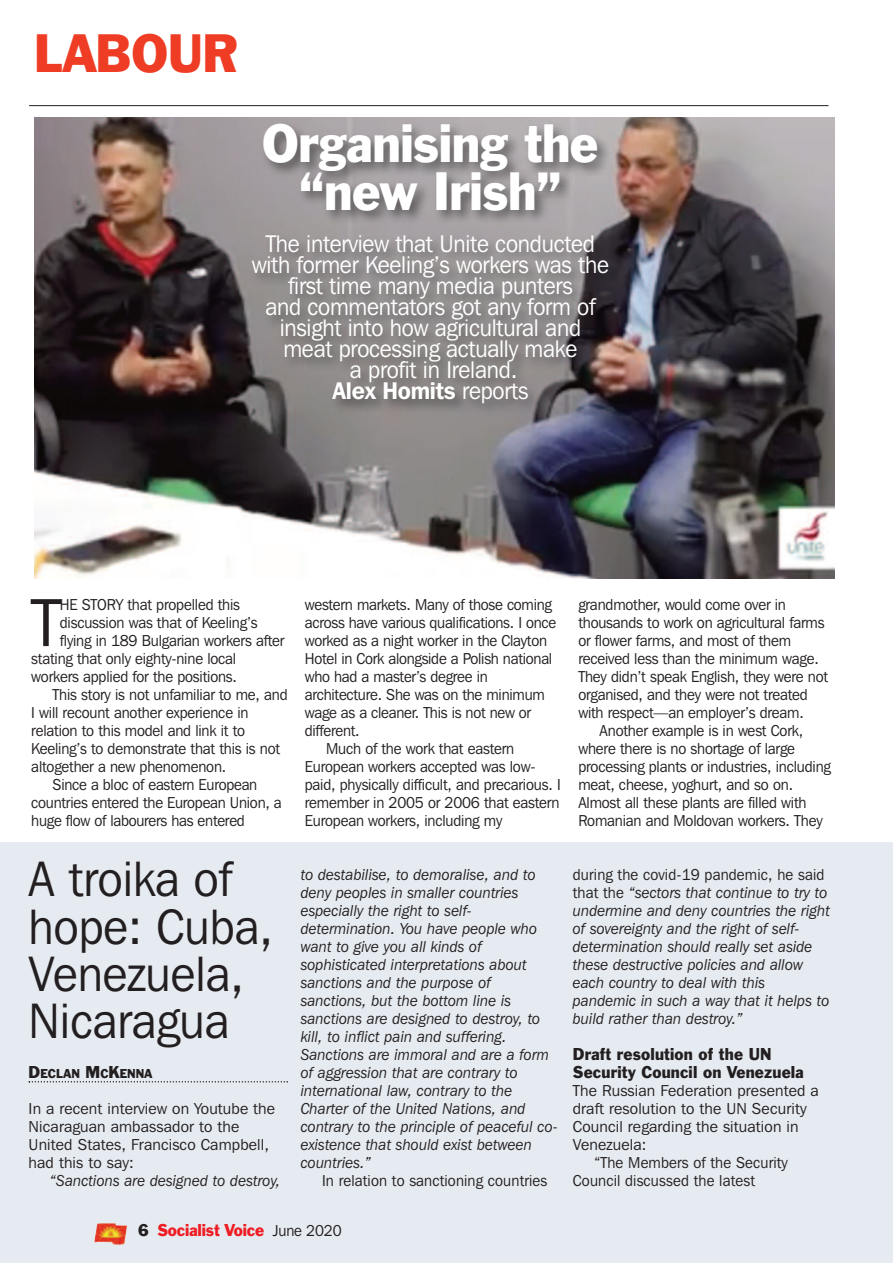
<style>
.page{position:relative;width:893px;height:1263px;background:#fff}
.page>*{position:absolute;margin:0;border:0;box-sizing:border-box;transform-origin:0 0}
.t1{font:67.65px "Franklin Gothic IT Cby BT";color:#231f20;scale:.95 1}
.t2{font:49.5px/47.2px "Franklin Gothic IT Cby BT";color:#231f20;scale:.95 1}
.t3{font:49.5px/47.2px "Franklin Gothic BT";letter-spacing:-.01em;color:#fff;text-align:center;scale:.95 1}
.t4{font:49.5px "Franklin Gothic BT";letter-spacing:-.01em;color:#ef3d25;scale:.95 1}
.t5{font:24px/21px "Franklin Gothic IT Cby BT";letter-spacing:-.01em;color:#fff;text-align:center;scale:.95 1}
.t6{font:15.75px "Franklin Gothic IT Cby BT";letter-spacing:-.01em;color:#231f20;scale:.95 1}
.t7{font:italic 15.75px/18px "Franklin Gothic IT Cby BT";letter-spacing:.01em;color:#231f20;scale:.95 1}
.t8{font:15.75px/18px "Franklin Gothic IT Cby BT";letter-spacing:.01em;color:#231f20}
.t9{font:15.75px "Franklin Gothic IT Cby BT";letter-spacing:.01em;color:#231f20;scale:.95 1}
.t10{font:15.75px/18px "Franklin Gothic BT";letter-spacing:.01em;color:#231f20;scale:.95 1}
.t11{font:15.75px "Franklin Gothic BT";letter-spacing:-.01em;color:#ee1d23;scale:.95 1}
.t12{font:11.85px "Franklin Gothic BT";letter-spacing:.015em;color:#231f20;scale:.95 1}
.s1{font-weight:600}
.s2{font-size:15.75px}
.s3{font-style:normal}
.s4{color:#231f20}
.s5{font-family:"Franklin Gothic IT Cby BT";color:#231f20}
</style>
<div class="page">
<div style="left:0;top:842px;width:893px;height:421px;background:#e6ebf1"></div>
<hr style="left:29px;top:105px;width:799px;height:1px;background:#231f20">
<img style="left:94px;top:1223px;width:33px;height:21px">
<img style="left:34px;top:553px;width:801px;height:26px">
<img style="left:34px;top:117px;width:801px;height:436px">
<svg style="left:29px;top:1081px;width:259px;height:1px"></svg>
<h2 class="t4" style="left:34px;top:34px;width:217px">LABOUR</h2>
<h2 class="t3" style="left:262px;top:124px;width:355px">Organising the “new Irish”</h2>
<p class="t5" style="left:252px;top:235px;width:378px">The interview that Unite conducted with former Keeling’s workers was the first time many media punters<br>and commentators got any form of insight into how agricultural and<br>meat processing actually make<br>a profit in Ireland.<br><span class="s1">Alex Homits</span> reports</p>
<h1 class="t1" style="left:31px;top:599px;width:32px">T</h1>
<p class="t6" style="left:60px;top:599px;width:191px">HE STORY that propelled this</p>
<p class="t6" style="left:60px;top:617px;width:210px">discussion was that of Keeling’s</p>
<p class="t6" style="left:60px;top:635px;width:238px">flying in 189 Bulgarian workers after</p>
<p class="t6" style="left:31px;top:653px;width:217px">stating that only eighty-nine local</p>
<p class="t6" style="left:31px;top:671px;width:218px">workers applied for the positions.</p>
<p class="t6" style="left:53px;top:689px;width:249px">This story is not unfamiliar to me, and</p>
<p class="t6" style="left:31px;top:707px;width:230px">I will recount another experience in</p>
<p class="t6" style="left:31px;top:725px;width:226px">relation to this model and link it to</p>
<p class="t6" style="left:31px;top:743px;width:263px">Keeling’s to demonstrate that this is not</p>
<p class="t6" style="left:31px;top:761px;width:207px">altogether a new phenomenon.</p>
<p class="t6" style="left:53px;top:779px;width:217px">Since a bloc of eastern European</p>
<p class="t6" style="left:31px;top:797px;width:265px">countries entered the European Union, a</p>
<p class="t6" style="left:31px;top:815px;width:226px">huge flow of labourers has entered</p>
<h2 class="t2" style="left:29px;top:860px;width:259px">A troika of hope: Cuba,<br>Venezuela,<br>Nicaragua</h2>
<p class="t12" style="left:29px;top:1069px;width:132px"><span class="s2">D</span>ECLAN <span class="s2">M</span>C<span class="s2">K</span>ENNA</p>
<p class="t8" style="left:29px;top:1101px;width:248px">In a recent interview on Youtube the<br>Nicaraguan ambassador to the<br>United States, Francisco Campbell, had this to say:</p>
<p class="t7" style="left:50px;top:1173px;width:244px">“Sanctions are designed to destroy,</p>
<p class="t6" style="left:305px;top:599px;width:262px">western markets. Many of those coming</p>
<p class="t6" style="left:305px;top:617px;width:266px">across have various qualifications. I once</p>
<p class="t6" style="left:305px;top:635px;width:256px">worked as a night worker in the Clayton</p>
<p class="t6" style="left:305px;top:653px;width:262px">Hotel in Cork alongside a Polish national</p>
<p class="t6" style="left:305px;top:671px;width:194px">who had a master’s degree in</p>
<p class="t6" style="left:305px;top:689px;width:254px">architecture. She was on the minimum</p>
<p class="t6" style="left:305px;top:707px;width:240px">wage as a cleaner. This is not new or</p>
<p class="t6" style="left:305px;top:725px;width:59px">different.</p>
<p class="t6" style="left:326px;top:743px;width:200px">Much of the work that eastern</p>
<p class="t6" style="left:305px;top:761px;width:244px">European workers accepted was low-</p>
<p class="t6" style="left:305px;top:779px;width:271px">paid, physically difficult, and precarious. I</p>
<p class="t6" style="left:305px;top:797px;width:270px">remember in 2005 or 2006 that eastern</p>
<p class="t6" style="left:305px;top:815px;width:209px">European workers, including my</p>
<p class="t6" style="left:578px;top:599px;width:220px">grandmother, would come over in</p>
<p class="t6" style="left:578px;top:617px;width:261px">thousands to work on agricultural farms</p>
<p class="t6" style="left:578px;top:635px;width:225px">or flower farms, and most of them</p>
<p class="t6" style="left:578px;top:653px;width:255px">received less than the minimum wage.</p>
<p class="t6" style="left:578px;top:671px;width:264px">They didn’t speak English, they were not</p>
<p class="t6" style="left:578px;top:689px;width:243px">organised, and they were not treated</p>
<p class="t6" style="left:578px;top:707px;width:239px">with respect—an employer’s dream.</p>
<p class="t6" style="left:600px;top:725px;width:216px">Another example is in west Cork,</p>
<p class="t6" style="left:578px;top:743px;width:230px">where there is no shortage of large</p>
<p class="t6" style="left:578px;top:761px;width:267px">processing plants or industries, including</p>
<p class="t6" style="left:578px;top:779px;width:228px">meat, cheese, yoghurt, and so on.</p>
<p class="t6" style="left:578px;top:797px;width:242px">Almost all these plants are filled with</p>
<p class="t6" style="left:578px;top:815px;width:259px">Romanian and Moldovan workers. They</p>
<p class="t7" style="left:301px;top:867px;width:272px">to destabilise, to demoralise, and to deny peoples in smaller countries especially the right to self&shy;determination. You have people who want to give you all kinds of sophisticated interpretations about sanctions and the purpose of sanctions, but the bottom line is sanctions are designed to destroy, to kill, to inflict pain and suffering.<br>Sanctions are immoral and are a form of aggression that are contrary to international law, contrary to the Charter of the United Nations, and contrary to the principle of peaceful co&shy;existence that should exist between countries.”</p>
<p class="t9" style="left:322px;top:1175px;width:239px">In relation to sanctioning countries</p>
<p class="t7" style="left:573px;top:867px;width:272px"><span class="s3">during the covid-19 pandemic, he said that the</span> “sectors that continue to try to undermine and deny countries the right of sovereignty and the right of self&shy;determination should really set aside these destructive policies and allow each country to deal with this pandemic in such a way that it helps to build rather than destroy.”</p>
<p class="t10" style="left:573px;top:1046px;width:245px">Draft resolution of the UN<br>Security Council on Venezuela</p>
<p class="t8" style="left:573px;top:1083px;width:247px">The Russian Federation presented a</p>
<p class="t8" style="left:573px;top:1101px;width:235px">draft resolution to the UN Security</p>
<p class="t8" style="left:573px;top:1119px;width:227px">Council regarding the situation in</p>
<p class="t8" style="left:573px;top:1137px;width:75px">Venezuela:</p>
<p class="t9" style="left:594px;top:1157px;width:206px">“The Members of the Security</p>
<p class="t9" style="left:573px;top:1175px;width:193px">Council discussed the latest</p>
<p class="t11" style="left:138px;top:1224px;width:216px"><span class="s4">6</span> Socialist Voice <span class="s5">June 2020</span></p>
</div>
